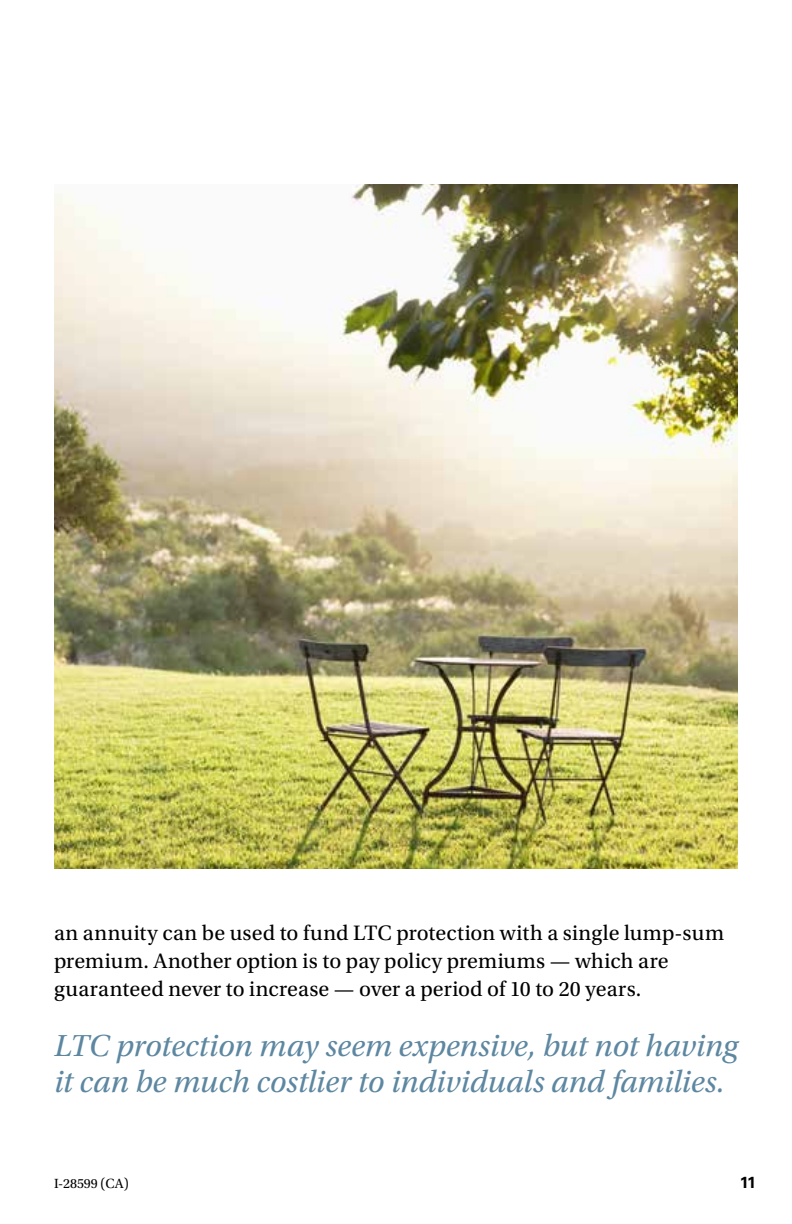
<style>
.page{position:relative;width:792px;height:1224px;background:#fff}
.page>*{position:absolute;margin:0;border:0;box-sizing:border-box;transform-origin:0 0}
.t1{font:italic 32px/36px "Utopia Std";color:#5d87a1}
.t2{font:22px/28px "Utopia Std";letter-spacing:.005em;color:#000}
.t3{font:700 16px "Univers LT Std";color:#000}
.t4{font:14px "Utopia Std";letter-spacing:-.005em;color:#000}
</style>
<div class="page">
<img style="left:54px;top:184px;width:684px;height:684px">
<p class="t2" style="left:54px;top:920px;width:672px">an annuity can be used to fund LTC protection with a single lump-sum premium. Another option is to pay policy premiums — which are guaranteed never to increase — over a period of 10 to 20 years.</p>
<h1 class="t1" style="left:54px;top:1029px;width:685px">LTC protection may seem expensive, but not having it can be much costlier to individuals and families.</h1>
<p class="t4" style="left:54px;top:1176px;width:76px">I-28599 (CA)</p>
<p class="t3" style="left:740px;top:1173px;width:18px">11</p>
</div>
